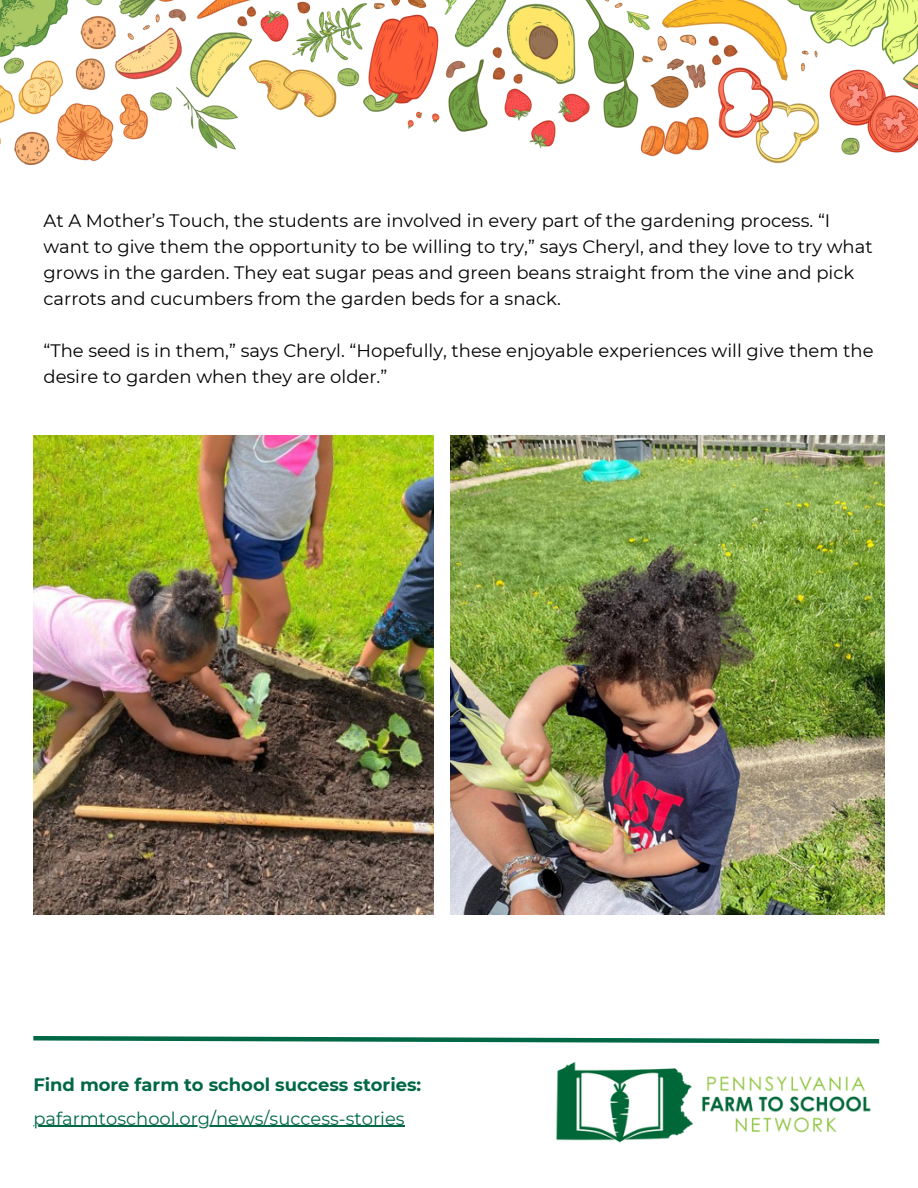
<style>
.page{position:relative;width:918px;height:1188px;background:#fff}
.page>*{position:absolute;margin:0;border:0;box-sizing:border-box;transform-origin:0 0}
.t1{font:18px/25.8px "Montserrat";color:#000}
.t2{font:17.85px "Montserrat";color:#006845}
.t3{font:700 17.85px "Montserrat";color:#006845}
</style>
<div class="page">
<img style="left:556px;top:1062px;width:315px;height:81px">
<svg style="left:33px;top:1036px;width:847px;height:8px"></svg>
<img style="left:0;top:0;width:918px;height:164px">
<img style="left:33px;top:435px;width:401px;height:479px">
<img style="left:450px;top:435px;width:435px;height:479px">
<hr style="left:33px;top:1126px;width:372px;height:1px;background:#006845">
<p class="t1" style="left:43px;top:208px;width:831px">At A Mother’s Touch, the students are involved in every part of the gardening process. “I want to give them the opportunity to be willing to try,” says Cheryl, and they love to try what grows in the garden. They eat sugar peas and green beans straight from the vine and pick carrots and cucumbers from the garden beds for a snack.</p>
<p class="t1" style="left:43px;top:337px;width:832px">“The seed is in them,” says Cheryl. “Hopefully, these enjoyable experiences will give them the desire to garden when they are older.”</p>
<p class="t3" style="left:33px;top:1074px;width:389px">Find more farm to school success stories:</p>
<p class="t2" style="left:33px;top:1107px;width:373px">pafarmtoschool.org/news/success-stories</p>
</div>
